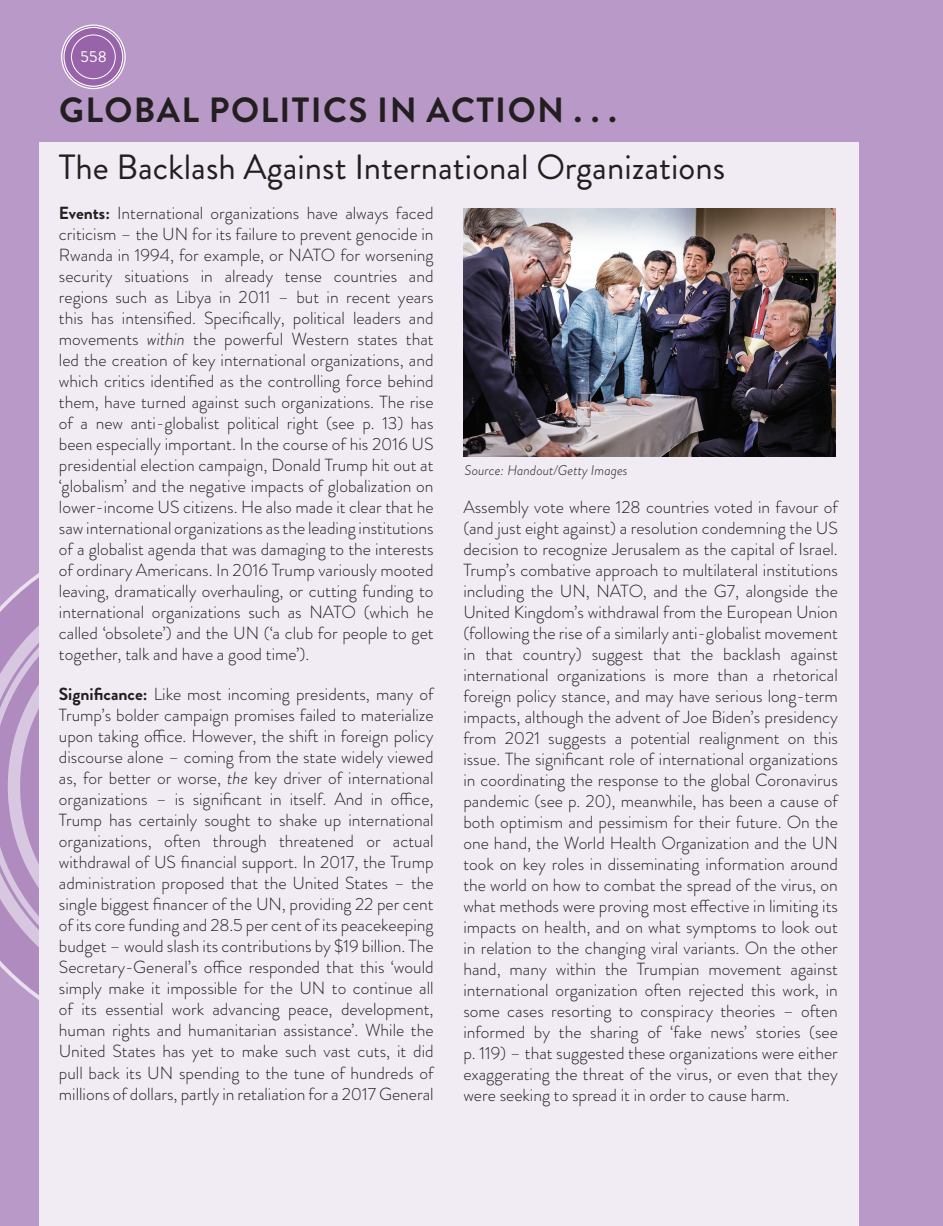
<style>
.page{position:relative;width:943px;height:1226px;background:#fff}
.page>*{position:absolute;margin:0;border:0;box-sizing:border-box;transform-origin:0 0}
.GlobPolAct_title{font:35px "Brandon Grotesque";color:#231f20}
.global_politics_in_a{font:700 35px "Brandon Grotesque";letter-spacing:.04em;color:#231f20}
.Global_Actor_text{font:300 17.5px/21px "Brandon Grotesque";color:#231f20;text-align:justify}
.t1{font:15.75px "Brandon Grotesque";color:#fff}
.figure_source{font:italic 300 14px "Brandon Grotesque";letter-spacing:.005em;color:#231f20}
.s1{font-weight:700}
.s2{font-style:italic}
</style>
<div class="page">
<div style="left:0;top:0;width:943px;height:1225px;background:#b999c7"></div>
<svg style="left:0;top:580px;width:39px;height:412px"></svg>
<svg style="left:14px;top:609px;width:353px;height:353px;fill:#b08bbf"></svg>
<div style="left:39px;top:142px;width:819px;height:1083px;background:#f1ebf4"></div>
<svg style="left:63px;top:26px;width:61px;height:61px"></svg>
<div style="left:61px;top:24px;width:65px;height:65px;border:1px solid #fff;border-radius:50%"></div>
<div style="left:63px;top:27px;width:60px;height:60px;border:1px solid #fff;border-radius:50%"></div>
<div style="left:71px;top:35px;width:44px;height:44px;background:#9764aa;border-radius:50%"></div>
<div style="left:71px;top:34px;width:45px;height:45px;border:1px solid #fff;border-radius:50%"></div>
<img style="left:463px;top:208px;width:372px;height:248px">
<p class="t1" style="left:80px;top:46px;width:28px">558</p>
<p class="global_politics_in_a" style="left:59px;top:85px;width:559px">GLOBAL POLITICS IN ACTION . . .</p>
<p class="GlobPolAct_title" style="left:59px;top:143px;width:668px">The Backlash Against International Organizations</p>
<p class="Global_Actor_text" style="left:59px;top:202px;width:376px"><span class="s1">Events:</span> International organizations have always faced criticism – the UN for its failure to prevent genocide in Rwanda in 1994, for example, or NATO for worsening security situations in already tense countries and regions such as Libya in 2011 – but in recent years this has intensified. Specifically, political leaders and movements <span class="s2">within</span> the powerful Western states that led the creation of key international organizations, and which critics identified as the controlling force behind them, have turned against such organizations. The rise of a new anti-globalist political right (see p. 13) has been especially important. In the course of his 2016 US presidential election campaign, Donald Trump hit out at ‘globalism’ and the negative impacts of globalization on lower-income US citizens. He also made it clear that he saw international organizations as the leading institutions of a globalist agenda that was damaging to the interests of ordinary Americans. In 2016 Trump variously mooted leaving, dramatically overhauling, or cutting funding to international organizations such as NATO (which he called ‘obsolete’) and the UN (‘a club for people to get together, talk and have a good time’).</p>
<p class="Global_Actor_text" style="left:59px;top:683px;width:376px"><span class="s1">Significance:</span> Like most incoming presidents, many of Trump’s bolder campaign promises failed to materialize upon taking office. However, the shift in foreign policy discourse alone – coming from the state widely viewed as, for better or worse, <span class="s2">the</span> key driver of international organizations – is significant in itself. And in office, Trump has certainly sought to shake up international organizations, often through threatened or actual withdrawal of US financial support. In 2017, the Trump administration proposed that the United States – the single biggest financer of the UN, providing 22 per cent of its core funding and 28.5 per cent of its peacekeeping budget – would slash its contributions by $19 billion. The Secretary-General’s office responded that this ‘would simply make it impossible for the UN to continue all of its essential work advancing peace, development, human rights and humanitarian assistance’. While the United States has yet to make such vast cuts, it did pull back its UN spending to the tune of hundreds of millions of dollars, partly in retaliation for a 2017 General</p>
<p class="figure_source" style="left:464px;top:460px;width:165px">Source: Handout/Getty Images</p>
<p class="Global_Actor_text" style="left:463px;top:496px;width:376px">Assembly vote where 128 countries voted in favour of (and just eight against) a resolution condemning the US decision to recognize Jerusalem as the capital of Israel.<br>Trump’s combative approach to multilateral institutions including the UN, NATO, and the G7, alongside the United Kingdom’s withdrawal from the European Union (following the rise of a similarly anti-globalist movement in that country) suggest that the backlash against international organizations is more than a rhetorical foreign policy stance, and may have serious long-term impacts, although the advent of Joe Biden’s presidency from 2021 suggests a potential realignment on this issue. The significant role of international organizations in coordinating the response to the global Coronavirus pandemic (see p. 20), meanwhile, has been a cause of both optimism and pessimism for their future. On the one hand, the World Health Organization and the UN took on key roles in disseminating information around the world on how to combat the spread of the virus, on what methods were proving most effective in limiting its impacts on health, and on what symptoms to look out in relation to the changing viral variants. On the other hand, many within the Trumpian movement against international organization often rejected this work, in some cases resorting to conspiracy theories – often informed by the sharing of ‘fake news’ stories (see p. 119) – that suggested these organizations were either exaggerating the threat of the virus, or even that they were seeking to spread it in order to cause harm.</p>
</div>
